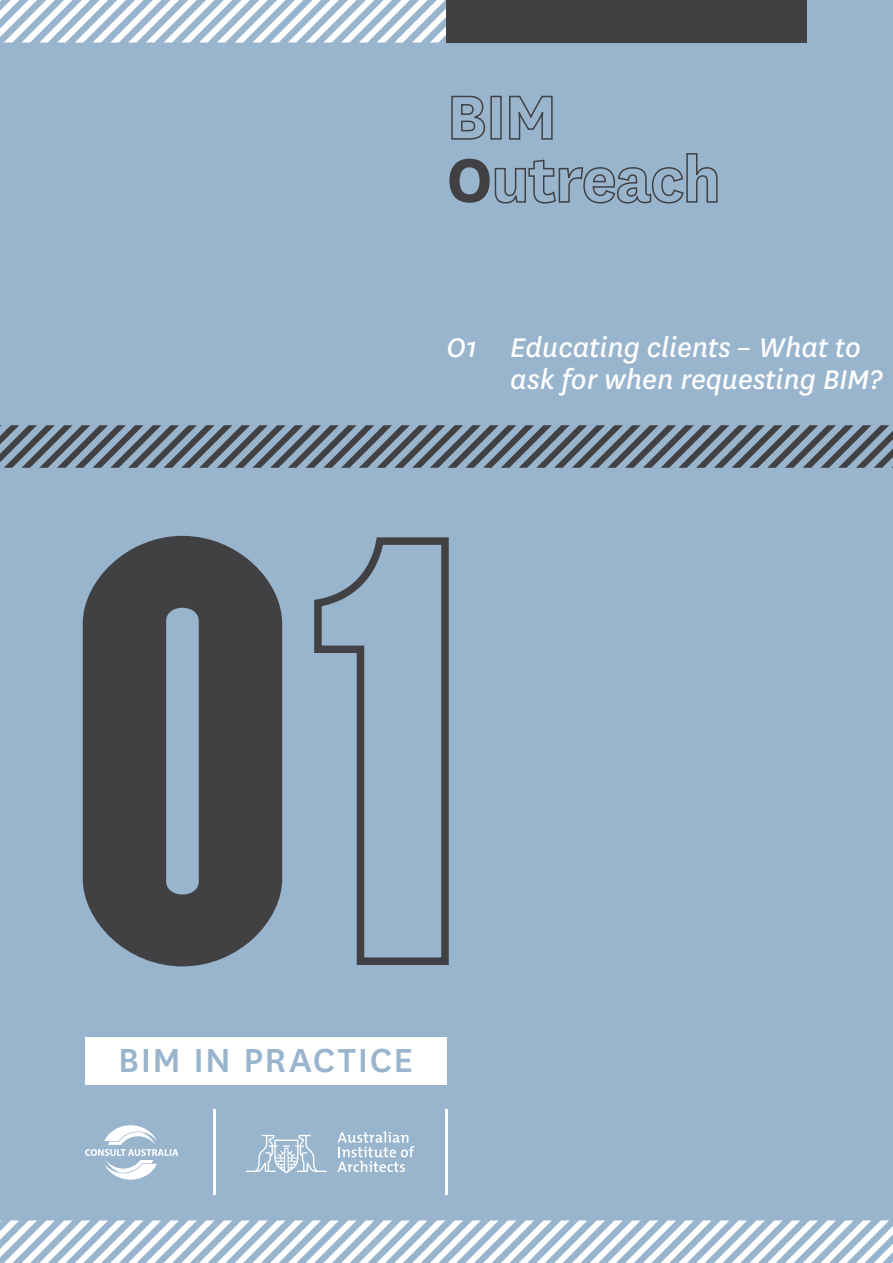
<style>
.page{position:relative;width:893px;height:1263px;background:#99b5ce}
.page>*{position:absolute;margin:0;border:0;box-sizing:border-box;transform-origin:0 0}
.t1{font:525px "Champion Liteweight";color:#414042}
.t2{font:700 72px "National";color:#414042}
.t3{font:500 39px "National";letter-spacing:.04em;color:#99b5ce}
.t4{font:italic 31.5px/31.5px "National Standard";color:#fff}
</style>
<div class="page">
<svg style="left:0;top:0;width:446px;height:43px"></svg>
<svg style="left:0;top:1220px;width:893px;height:43px"></svg>
<svg style="left:451px;top:95px;width:35px;height:45px"></svg>
<div style="left:490px;top:96px;width:12px;height:44px;border:2px solid #414042"></div>
<svg style="left:509px;top:95px;width:44px;height:45px"></svg>
<svg style="left:494px;top:153px;width:224px;height:51px"></svg>
<svg style="left:314px;top:537px;width:135px;height:428px"></svg>
<div style="left:446px;top:0;width:362px;height:43px;background:#414042"></div>
<svg style="left:0;top:425px;width:893px;height:43px"></svg>
<hr style="left:214px;top:1110px;width:2px;height:85px;background:#fff">
<hr style="left:445px;top:1110px;width:2px;height:85px;background:#fff">
<svg style="left:338px;top:1131px;width:76px;height:41px"></svg>
<svg style="left:246px;top:1135px;width:81px;height:38px"></svg>
<svg style="left:85px;top:1125px;width:93px;height:54px"></svg>
<div style="left:85px;top:1037px;width:361px;height:47px;background:#fff"></div>
<p class="t2" style="left:446px;top:129px;width:48px">O</p>
<p class="t4" style="left:510px;top:331px;width:374px;text-indent:-64px">O1 Educating clients – What to ask for when requesting BIM?</p>
<p class="t1" style="left:67px;top:322px;width:233px">O</p>
<p class="t3" style="left:118px;top:1034px;width:296px">BIM IN PRACTICE</p>
</div>
